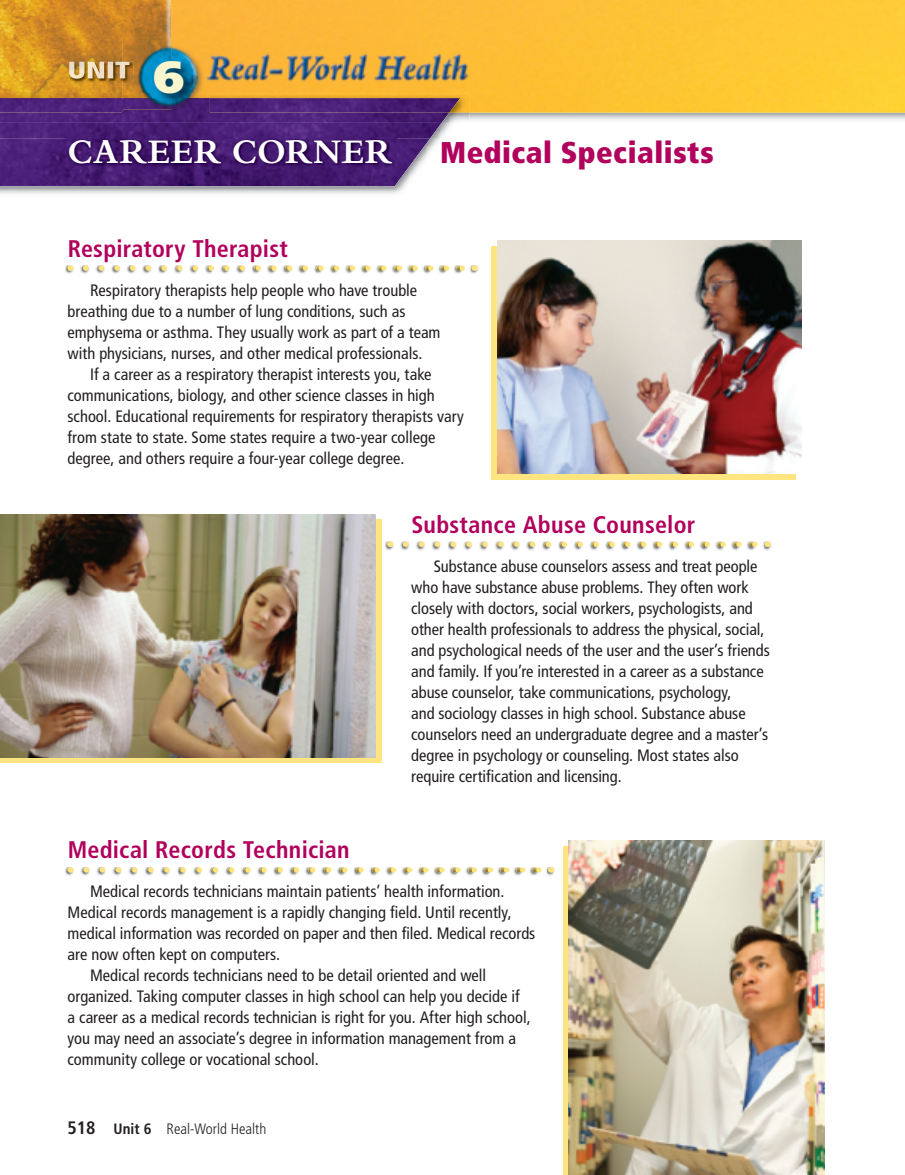
<style>
.page{position:relative;width:905px;height:1175px;background:#fff}
.page>*{position:absolute;margin:0;border:0;box-sizing:border-box;transform-origin:0 0}
.t1{font:900 45px "Frutiger LT Std";color:#fbf5cd}
.t2{font:700 36px "Bembo Std";letter-spacing:.025em;color:#fff;scale:.95 1}
.t3{font:900 condensed 30px "Frutiger LT Std";letter-spacing:.02em;color:#b1015c}
.t4{font:700 condensed 24px "Frutiger LT Std";letter-spacing:.01em;color:#b1015c}
.t5{font:condensed 16.5px/21px "Frutiger LT Std";color:#231f20}
.t6{font:300 condensed 15px "Frutiger LT Std";color:#231f20}
.s1{font-weight:700;font-size:18px}
.s2{font-weight:700}
</style>
<div class="page">
<img style="left:469px;top:112px;width:435px;height:8px">
<img style="left:171px;top:0;width:733px;height:52px">
<img style="left:433px;top:52px;width:471px;height:60px">
<img style="left:210px;top:88px;width:223px;height:5px">
<img style="left:0;top:0;width:171px;height:93px">
<img style="left:0;top:93px;width:123px;height:5px">
<img style="left:0;top:139px;width:440px;height:55px">
<img style="left:441px;top:123px;width:11px;height:15px">
<img style="left:449px;top:112px;width:20px;height:11px">
<img style="left:210px;top:93px;width:259px;height:19px">
<img style="left:0;top:139px;width:80px;height:47px">
<img style="left:380px;top:139px;width:50px;height:47px">
<img style="left:80px;top:169px;width:300px;height:17px">
<img style="left:0;top:123px;width:441px;height:16px">
<img style="left:0;top:112px;width:449px;height:11px">
<img style="left:0;top:98px;width:460px;height:14px">
<img style="left:123px;top:37px;width:87px;height:56px">
<svg style="left:197px;top:93px;width:13px;height:5px"></svg>
<img style="left:123px;top:93px;width:30px;height:5px">
<img style="left:123px;top:98px;width:87px;height:19px">
<img style="left:123px;top:98px;width:48px;height:11px">
<img style="left:206px;top:45px;width:274px;height:43px">
<div style="left:491px;top:246px;width:305px;height:234px;background:#ffe580"></div>
<div style="left:0;top:520px;width:381px;height:243px;background:linear-gradient(to right,#ffe580,#ffe580)"></div>
<img style="left:497px;top:240px;width:304px;height:234px">
<img style="left:0;top:514px;width:375px;height:243px">
<img style="left:568px;top:840px;width:256px;height:334px">
<img style="left:67px;top:137px;width:330px;height:32px">
<img style="left:69px;top:61px;width:65px;height:22px">
<img style="left:69px;top:62px;width:54px;height:17px">
<img style="left:123px;top:62px;width:6px;height:17px">
<img style="left:65px;top:867px;width:490px;height:9px">
<svg style="left:68px;top:867px;width:485px;height:5px"></svg>
<img style="left:153px;top:59px;width:44px;height:48px">
<img style="left:65px;top:265px;width:414px;height:9px">
<svg style="left:68px;top:266px;width:409px;height:5px"></svg>
<img style="left:385px;top:541px;width:387px;height:9px">
<svg style="left:387px;top:541px;width:383px;height:6px"></svg>
<p class="t1" style="left:153px;top:58px;width:32px">6</p>
<p class="t2" style="left:68px;top:139px;width:342px">CAREER CORNER</p>
<p class="t3" style="left:440px;top:139px;width:275px">Medical Specialists</p>
<p class="t4" style="left:68px;top:238px;width:222px">Respiratory Therapist</p>
<p class="t5" style="left:90px;top:280px;width:329px">Respiratory therapists help people who have trouble</p>
<p class="t5" style="left:68px;top:301px;width:339px">breathing due to a number of lung conditions, such as</p>
<p class="t5" style="left:68px;top:322px;width:374px">emphysema or asthma. They usually work as part of a team</p>
<p class="t5" style="left:68px;top:343px;width:356px">with physicians, nurses, and other medical professionals.</p>
<p class="t5" style="left:90px;top:364px;width:343px">If a career as a respiratory therapist interests you, take</p>
<p class="t5" style="left:68px;top:385px;width:369px">communications, biology, and other science classes in high</p>
<p class="t5" style="left:68px;top:406px;width:398px">school. Educational requirements for respiratory therapists vary</p>
<p class="t5" style="left:68px;top:427px;width:369px">from state to state. Some states require a two-year college</p>
<p class="t5" style="left:68px;top:448px;width:338px">degree, and others require a four-year college degree.</p>
<p class="t4" style="left:411px;top:514px;width:285px">Substance Abuse Counselor</p>
<p class="t5" style="left:411px;top:556px;width:360px;text-indent:22px">Substance abuse counselors assess and treat people who have substance abuse problems. They often work closely with doctors, social workers, psychologists, and other health professionals to address the physical, social, and psychological needs of the user and the user’s friends and family. If you’re interested in a career as a substance abuse counselor, take communications, psychology,<br>and sociology classes in high school. Substance abuse counselors need an undergraduate degree and a master’s degree in psychology or counseling. Most states also require certification and licensing.</p>
<p class="t4" style="left:68px;top:839px;width:283px">Medical Records Technician</p>
<p class="t5" style="left:90px;top:882px;width:416px">Medical records technicians maintain patients’ health information.</p>
<p class="t5" style="left:67px;top:903px;width:446px">Medical records management is a rapidly changing field. Until recently,</p>
<p class="t5" style="left:67px;top:924px;width:469px">medical information was recorded on paper and then filed. Medical records</p>
<p class="t5" style="left:67px;top:945px;width:214px">are now often kept on computers.</p>
<p class="t5" style="left:90px;top:966px;width:397px">Medical records technicians need to be detail oriented and well</p>
<p class="t5" style="left:67px;top:987px;width:453px">organized. Taking computer classes in high school can help you decide if</p>
<p class="t5" style="left:67px;top:1008px;width:464px">a career as a medical records technician is right for you. After high school,</p>
<p class="t5" style="left:67px;top:1029px;width:450px">you may need an associate’s degree in information management from a</p>
<p class="t5" style="left:67px;top:1050px;width:253px">community college or vocational school.</p>
<p class="t6" style="left:68px;top:1122px;width:200px"><span class="s1">518</span> <span class="s2">Unit 6</span> Real-World Health</p>
</div>
